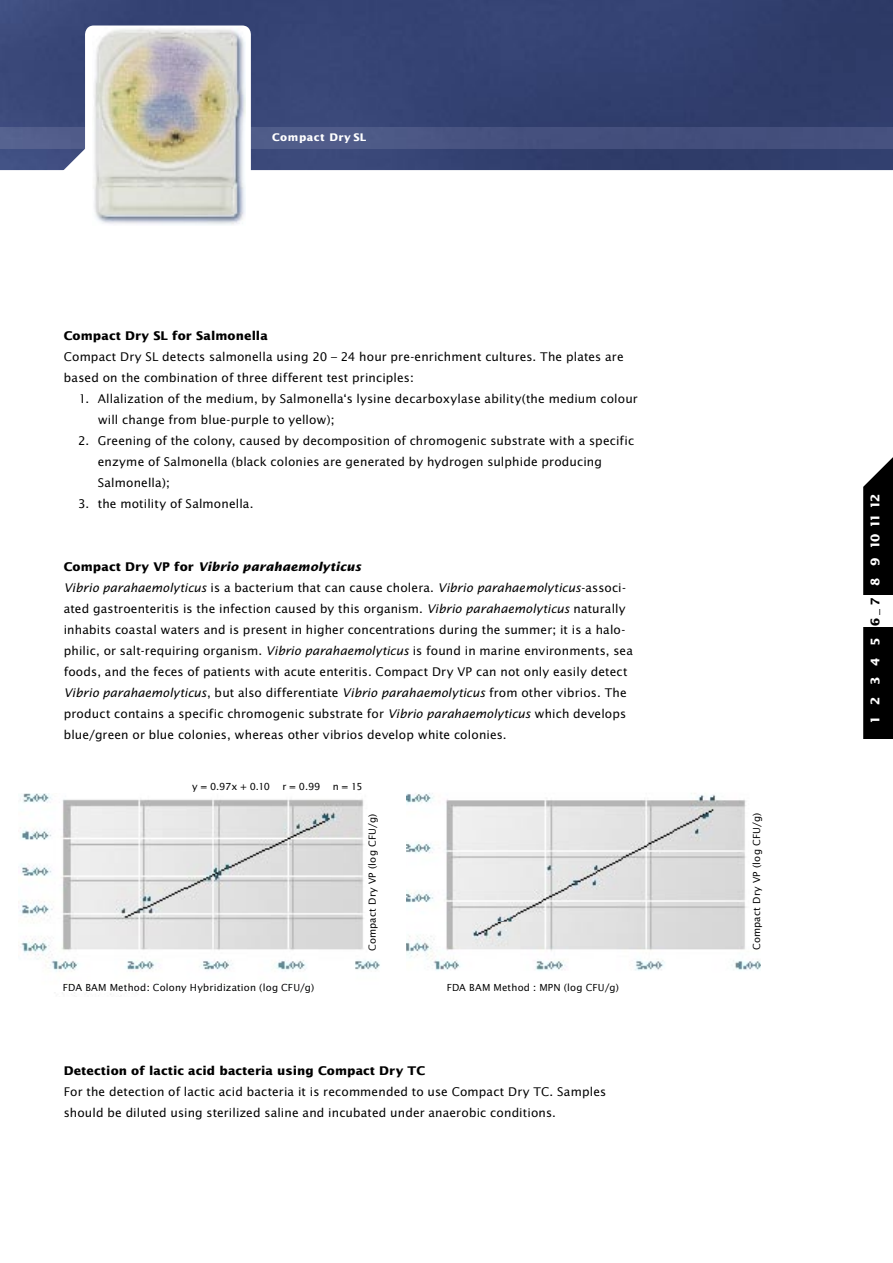
<style>
.page{position:relative;width:893px;height:1263px;background:#fff}
.page>*{position:absolute;margin:0;border:0;box-sizing:border-box;transform-origin:0 0}
.t1{font:12px/21px "Lucida Sans";letter-spacing:.01em;color:#000}
.t2{font:700 12px "Lucida Sans";letter-spacing:.01em;color:#000}
.t3{font:700 12px "Lucida Sans";color:#fff}
.t4{font:700 10.5px "Lucida Sans";letter-spacing:.05em;color:#fff}
.t5{font:9.75px "Lucida Sans";letter-spacing:.02em;color:#000}
.s1{font-weight:700}
.s2{font-weight:700;font-style:italic}
.s3{font-style:italic}
.s4{color:#000}
</style>
<div class="page">
<img style="left:0;top:0;width:893px;height:170px">
<img style="left:0;top:128px;width:893px;height:21px">
<svg style="left:863px;top:457px;width:30px;height:282px;background:#111"></svg>
<div style="left:863px;top:595px;width:30px;height:32px;background:#fff"></div>
<svg style="left:57px;top:26px;width:194px;height:145px"></svg>
<img style="left:93px;top:28px;width:153px;height:197px">
<img style="left:20px;top:793px;width:360px;height:203px">
<img style="left:406px;top:793px;width:354px;height:178px">
<p class="t4" style="left:272px;top:131px;width:96px">Compact Dry SL</p>
<p class="t2" style="left:64px;top:328px;width:206px">Compact Dry SL for Salmonella</p>
<p class="t1" style="left:64px;top:346px;width:561px">Compact Dry SL detects salmonella using 20 – 24 hour pre-enrichment cultures. The plates are based on the combination of three different test principles:</p>
<p class="t1" style="left:98px;top:388px;width:541px;text-indent:-19px">1. Allalization of the medium, by Salmonella‘s lysine decarboxylase ability(the medium colour will change from blue-purple to yellow);</p>
<p class="t1" style="left:98px;top:430px;width:538px;text-indent:-20px">2. Greening of the colony, caused by decomposition of chromogenic substrate with a specific enzyme of Salmonella (black colonies are generated by hydrogen sulphide producing<br>Salmonella);</p>
<p class="t1" style="left:78px;top:493px;width:177px">3. the motility of Salmonella.</p>
<p class="t1" style="left:64px;top:556px;width:571px"><span class="s1">Compact Dry VP for</span> <span class="s2">Vibrio parahaemolyticus<br></span><span class="s3">Vibrio parahaemolyticus</span> is a bacterium that can cause cholera. <span class="s3">Vibrio parahaemolyticus</span>-associ&shy;ated gastroenteritis is the infection caused by this organism. <span class="s3">Vibrio parahaemolyticus</span> naturally inhabits coastal waters and is present in higher concentrations during the summer; it is a halo&shy;philic, or salt-requiring organism. <span class="s3">Vibrio parahaemolyticus</span> is found in marine environments, sea foods, and the feces of patients with acute enteritis. Compact Dry VP can not only easily detect <span class="s3">Vibrio parahaemolyticus</span>, but also differentiate <span class="s3">Vibrio parahaemolyticus</span> from other vibrios. The product contains a specific chromogenic substrate for <span class="s3">Vibrio parahaemolyticus</span> which develops blue/green or blue colonies, whereas other vibrios develop white colonies.</p>
<p class="t5" style="left:192px;top:780px;width:79px">y = 0.97x + 0.10</p>
<p class="t5" style="left:282px;top:780px;width:39px">r = 0.99</p>
<p class="t5" style="left:333px;top:780px;width:31px">n = 15</p>
<p class="t5" style="left:63px;top:982px;width:253px">FDA BAM Method: Colony Hybridization (log CFU/g)</p>
<p class="t5" style="left:366px;top:951px;width:139px;rotate:-90deg">Compact Dry VP (log CFU/g)</p>
<p class="t5" style="left:447px;top:982px;width:174px">FDA BAM Method : MPN (log CFU/g)</p>
<p class="t2" style="left:64px;top:1063px;width:363px">Detection of lactic acid bacteria using Compact Dry TC</p>
<p class="t1" style="left:64px;top:1081px;width:544px">For the detection of lactic acid bacteria it is recommended to use Compact Dry TC. Samples should be diluted using sterilized saline and incubated under anaerobic conditions.</p>
<p class="t5" style="left:751px;top:950px;width:139px;rotate:-90deg">Compact Dry VP (log CFU/g)</p>
<p class="t3" style="left:868px;top:724px;width:231px;rotate:-90deg">1 <span class="s4">_</span> 2 <span class="s4">_</span> 3 <span class="s4">_</span> 4 <span class="s4">_</span> 5 <span class="s4">_ 6 _ 7 _</span> 8 <span class="s4">_</span> 9 <span class="s4">_</span>10<span class="s4">_</span>11<span class="s4">_</span>12</p>
</div>
